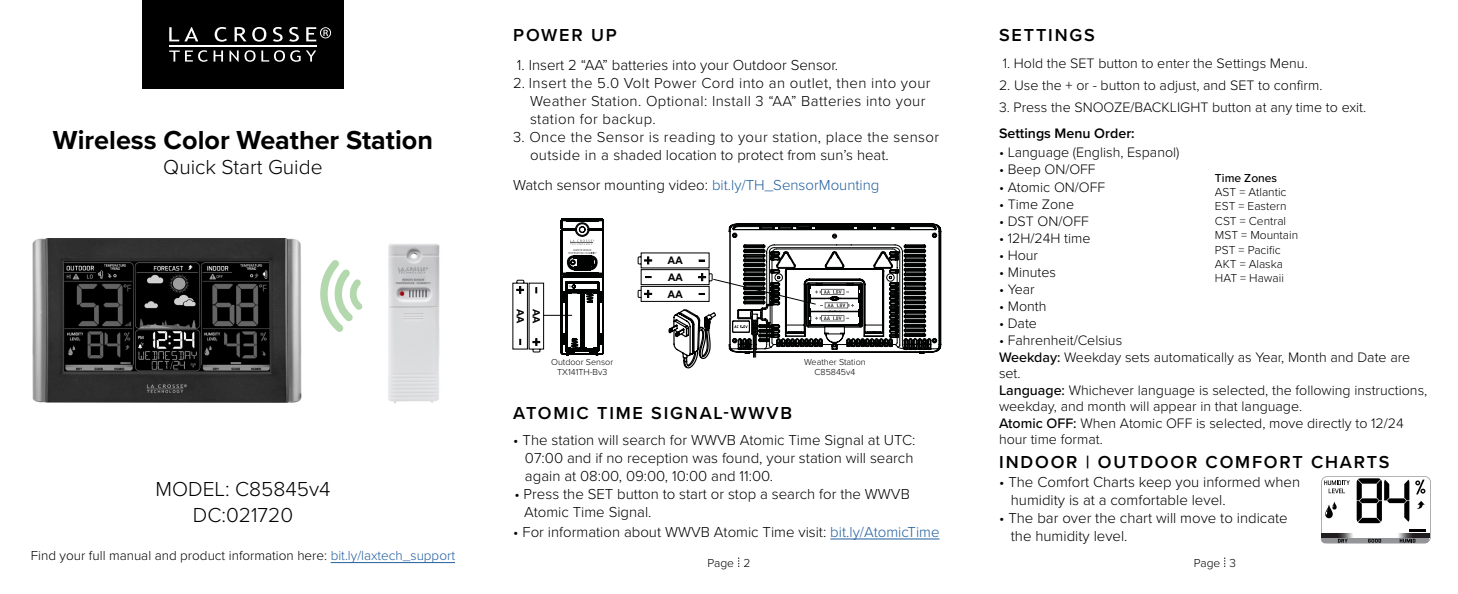
<style>
.page{position:relative;width:1458px;height:594px;background:#fff}
.page>*{position:absolute;margin:0;border:0;box-sizing:border-box;transform-origin:0 0}
.t1{font:700 27px "Proxima Nova";color:#000}
.t2{font:300 21px/25.2px "Proxima Nova";color:#000;text-align:center}
.t3{font:600 18px "Proxima Nova";letter-spacing:.1em;color:#000}
.t4{font:300 15px/18px "Proxima Nova";color:#000}
.t5{font:300 15px/18px "Proxima Nova";letter-spacing:.025em;color:#000}
.t6{font:300 14.25px/16.5px "Proxima Nova";color:#000}
.t7{font:600 14.25px "Proxima Nova";color:#000}
.t8{font:300 13.5px "Proxima Nova";color:#000}
.t9{font:300 12px/14.4px "Proxima Nova";color:#000}
.t10{font:500 12px "Proxima Nova";color:#000}
.t11{font:700 10.2px "Arial";color:#000}
.t12{font:300 9px/10.1px "Proxima Nova";color:#000;text-align:center}
.s1{color:#215e9e}
.s2{font-weight:500}
</style>
<div class="page">
<div style="left:142px;top:0;width:202px;height:89px;background:#000"></div>
<hr style="left:169px;top:45px;width:148px;height:1px;background:#fff">
<svg style="left:169px;top:27px;width:29px;height:14px"></svg>
<svg style="left:215px;top:27px;width:12px;height:15px"></svg>
<svg style="left:235px;top:27px;width:31px;height:15px"></svg>
<svg style="left:273px;top:27px;width:10px;height:15px"></svg>
<svg style="left:289px;top:27px;width:10px;height:15px"></svg>
<svg style="left:169px;top:50px;width:39px;height:12px"></svg>
<svg style="left:214px;top:50px;width:9px;height:12px"></svg>
<svg style="left:229px;top:50px;width:87px;height:12px"></svg>
<svg style="left:306px;top:27px;width:25px;height:14px"></svg>
<hr style="left:331px;top:562px;width:124px;height:1px;background:#215e9e">
<svg style="left:512px;top:219px;width:92px;height:136px"></svg>
<hr style="left:830px;top:539px;width:110px;height:1px;background:#215e9e">
<img style="left:388px;top:243px;width:52px;height:160px">
<svg style="left:320px;top:260px;width:42px;height:72px"></svg>
<img style="left:32px;top:239px;width:269px;height:163px">
<svg style="left:1321px;top:476px;width:110px;height:67px"></svg>
<img style="left:1321px;top:534px;width:108px;height:4px">
<hr style="left:1409px;top:529px;width:17px;height:3px;background:#000">
<svg style="left:638px;top:223px;width:303px;height:146px"></svg>
<h1 class="t1" style="left:53px;top:120px;width:382px">Wireless Color Weather Station</h1>
<h2 class="t2" style="left:163px;top:153px;width:161px">Quick Start Guide</h2>
<h2 class="t2" style="left:156px;top:476px;width:176px">MODEL: C85845v4<br>DC:021720</h2>
<p class="t8" style="left:31px;top:546px;width:426px">Find your full manual and product information here: <span class="s1">bit.ly/laxtech_support</span></p>
<p class="t3" style="left:513px;top:22px;width:105px">POWER UP</p>
<p class="t4" style="left:517px;top:55px;width:323px">1. Insert 2 “AA” batteries into your Outdoor Sensor.</p>
<p class="t5" style="left:530px;top:73px;width:402px;text-indent:-17px">2. Insert the 5.0 Volt Power Cord into an outlet, then into your<br>Weather Station. Optional: Install 3 “AA” Batteries into your station for backup.</p>
<p class="t5" style="left:530px;top:127px;width:411px;text-indent:-17px">3. Once the Sensor is reading to your station, place the sensor outside in a shaded location to protect from sun’s heat.</p>
<p class="t4" style="left:513px;top:175px;width:368px">Watch sensor mounting video: <span class="s1">bit.ly/TH_SensorMounting</span></p>
<p class="t11" style="left:528px;top:309px;width:16px;rotate:90deg">AA</p>
<p class="t11" style="left:544px;top:309px;width:16px;rotate:90deg">AA</p>
<p class="t12" style="left:551px;top:357px;width:64px">Outdoor Sensor<br>TX141TH-Bv3</p>
<p class="t12" style="left:804px;top:357px;width:63px">Weather Station<br>C85845v4</p>
<p class="t3" style="left:513px;top:400px;width:280px">ATOMIC TIME SIGNAL-WWVB</p>
<p class="t4" style="left:525px;top:431px;width:392px;text-indent:-12px">• The station will search for WWVB Atomic Time Signal at UTC:<br>07:00 and if no reception was found, your station will search again at 08:00, 09:00, 10:00 and 11:00.</p>
<p class="t4" style="left:524px;top:485px;width:387px;text-indent:-10px">• Press the SET button to start or stop a search for the WWVB<br>Atomic Time Signal.</p>
<p class="t4" style="left:513px;top:522px;width:428px">• For information about WWVB Atomic Time visit: <span class="s1">bit.ly/AtomicTime</span></p>
<p class="t3" style="left:999px;top:22px;width:97px">SETTINGS</p>
<p class="t6" style="left:1003px;top:54px;width:307px">1. Hold the SET button to enter the Settings Menu.</p>
<p class="t6" style="left:999px;top:76px;width:325px">2. Use the + or - button to adjust, and SET to confirm.</p>
<p class="t6" style="left:999px;top:98px;width:369px">3. Press the SNOOZE/BACKLIGHT button at any time to exit.</p>
<p class="t7" style="left:999px;top:123px;width:137px">Settings Menu Order:</p>
<p class="t6" style="left:999px;top:144px;width:182px">• Language (English, Espanol)</p>
<p class="t6" style="left:999px;top:161px;width:98px">• Beep ON/OFF</p>
<p class="t6" style="left:999px;top:178px;width:108px">• Atomic ON/OFF</p>
<p class="t6" style="left:999px;top:195px;width:77px">• Time Zone</p>
<p class="t6" style="left:999px;top:212px;width:91px">• DST ON/OFF</p>
<p class="t6" style="left:999px;top:229px;width:93px">• 12H/24H time</p>
<p class="t6" style="left:999px;top:246px;width:41px">• Hour</p>
<p class="t6" style="left:999px;top:263px;width:59px">• Minutes</p>
<p class="t6" style="left:999px;top:280px;width:37px">• Year</p>
<p class="t6" style="left:999px;top:297px;width:49px">• Month</p>
<p class="t6" style="left:999px;top:315px;width:40px">• Date</p>
<p class="t6" style="left:999px;top:332px;width:430px">• Fahrenheit/Celsius<br><span class="s2">Weekday:</span> Weekday sets automatically as Year, Month and Date are set.<br><span class="s2">Language:</span> Whichever language is selected, the following instructions, weekday, and month will appear in that language.<br><span class="s2">Atomic OFF:</span> When Atomic OFF is selected, move directly to 12/24 hour time format.</p>
<p class="t10" style="left:1215px;top:169px;width:64px">Time Zones</p>
<p class="t9" style="left:1215px;top:184px;width:85px">AST = Atlantic<br>EST = Eastern<br>CST = Central<br>MST = Mountain<br>PST = Pacific<br>AKT = Alaska<br>HAT = Hawaii</p>
<p class="t3" style="left:999px;top:448px;width:392px">INDOOR | OUTDOOR COMFORT CHARTS</p>
<p class="t4" style="left:1011px;top:473px;width:291px;text-indent:-12px">• The Comfort Charts keep you informed when humidity is at a comfortable level.</p>
<p class="t4" style="left:1011px;top:509px;width:279px;text-indent:-12px">• The bar over the chart will move to indicate the humidity level.</p>
<p class="t9" style="left:708px;top:555px;width:44px">Page 2</p>
<p class="t9" style="left:1194px;top:555px;width:44px">Page 3</p>
</div>
